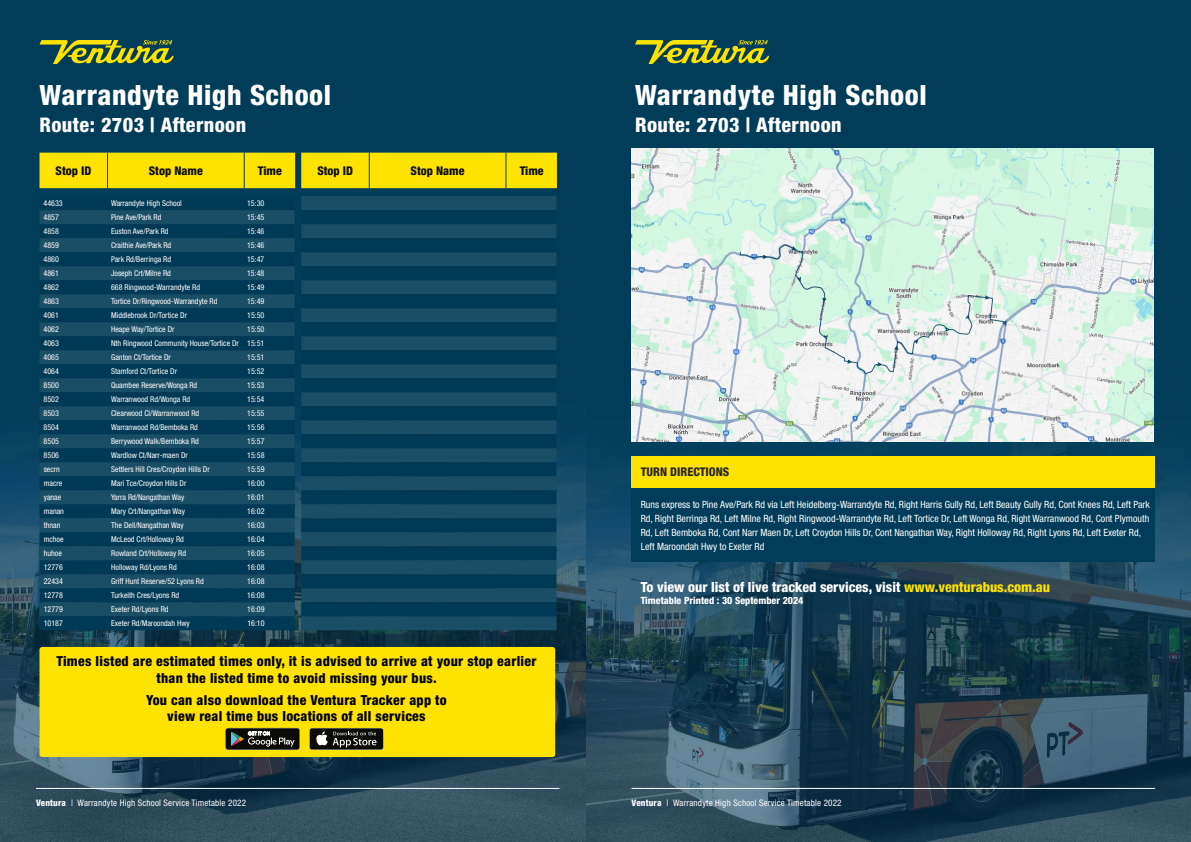
<style>
.page{position:relative;width:1191px;height:842px;background:#fff}
.page>*{position:absolute;margin:0;border:0;box-sizing:border-box;transform-origin:0 0}
.t1{font:800 condensed 28px "Helvetica Neue LT Std";letter-spacing:.02em;color:#fff}
.t2{font:800 condensed 20.2px "Helvetica Neue LT Std";letter-spacing:.02em;color:#fff}
.t3{font:800 condensed 14px "Helvetica Neue LT Std";color:#fff}
.t4{font:800 condensed 13.8px/16.6px "Helvetica Neue LT Std";letter-spacing:.02em;color:#000;text-align:center}
.t5{font:800 condensed 12px "Helvetica Neue LT Std";color:#0d0d0d}
.t6{font:800 condensed 12px "Helvetica Neue LT Std";color:#292829}
.t7{font:condensed 10px/14px "Helvetica Neue LT Std";color:#fff}
.t8{font:800 condensed 10px "Helvetica Neue LT Std";color:#fff}
.t9{font:condensed 9px "Helvetica Neue LT Std";letter-spacing:.02em;color:#fff}
.t10{font:condensed 8px "Helvetica Neue LT Std";color:#fff}
.s1{font-weight:800}
.s2{color:#fee200}
</style>
<div class="page">
<img style="left:0;top:0;width:587px;height:842px">
<hr style="left:36px;top:788px;width:523px;height:1px;background:#fff">
<svg style="left:40px;top:40px;width:134px;height:24px;background:#6f8531"></svg>
<div style="left:40px;top:153px;width:517px;height:35px;background:#fee200"></div>
<hr style="left:369px;top:153px;width:1px;height:35px;background:#013d5b">
<hr style="left:505px;top:153px;width:1px;height:35px;background:#013d5b">
<hr style="left:557px;top:153px;width:1px;height:35px;background:#013d5b">
<svg style="left:40px;top:196px;width:255px;height:42px;background:#083f5a"></svg>
<div style="left:40px;top:238px;width:255px;height:378px;background:#1a4d66"></div>
<svg style="left:40px;top:252px;width:255px;height:322px;background:#0c425c"></svg>
<div style="left:40px;top:588px;width:255px;height:14px;background:#003955"></div>
<div style="left:40px;top:616px;width:255px;height:14px;background:#003955"></div>
<div style="left:301px;top:196px;width:255px;height:434px;background:#1a4d66"></div>
<svg style="left:301px;top:210px;width:255px;height:56px;background:#0c425d"></svg>
<svg style="left:301px;top:266px;width:255px;height:322px;background:#0c425c"></svg>
<div style="left:301px;top:602px;width:255px;height:14px;background:#003955"></div>
<div style="left:39px;top:647px;width:516px;height:110px;background:#fee200;border-radius:3px"></div>
<svg style="left:225px;top:728px;width:75px;height:22px;background:#383a36"></svg>
<div style="left:309px;top:728px;width:74px;height:22px;background:#363735;border-radius:3px"></div>
<div style="left:310px;top:728px;width:73px;height:21px;background:#0a0b09;border-radius:2px"></div>
<svg style="left:316px;top:731px;width:60px;height:16px"></svg>
<img style="left:587px;top:0;width:604px;height:842px">
<hr style="left:631px;top:788px;width:524px;height:1px;background:#fff">
<div style="left:631px;top:456px;width:523px;height:32px;background:#fee200"></div>
<div style="left:631px;top:488px;width:523px;height:74px;background:#013d5b"></div>
<svg style="left:635px;top:40px;width:134px;height:24px;background:#6f8531"></svg>
<img style="left:632px;top:149px;width:521px;height:293px">
<h1 class="t1" style="left:40px;top:77px;width:293px">Warrandyte High School</h1>
<h2 class="t2" style="left:40px;top:112px;width:208px">Route: 2703 | Afternoon</h2>
<h3 class="t5" style="left:56px;top:163px;width:37px">Stop ID</h3>
<h3 class="t5" style="left:149px;top:163px;width:56px">Stop Name</h3>
<h3 class="t5" style="left:258px;top:163px;width:25px">Time</h3>
<h3 class="t5" style="left:317px;top:163px;width:37px">Stop ID</h3>
<h3 class="t5" style="left:410px;top:163px;width:56px">Stop Name</h3>
<h3 class="t5" style="left:520px;top:163px;width:25px">Time</h3>
<p class="t10" style="left:44px;top:199px;width:21px">44633</p>
<p class="t10" style="left:111px;top:199px;width:72px">Warrandyte High School</p>
<p class="t10" style="left:247px;top:199px;width:19px">15:30</p>
<p class="t10" style="left:44px;top:213px;width:17px">4857</p>
<p class="t10" style="left:111px;top:213px;width:52px">Pine Ave/Park Rd</p>
<p class="t10" style="left:247px;top:213px;width:19px">15:45</p>
<p class="t10" style="left:44px;top:227px;width:17px">4858</p>
<p class="t10" style="left:111px;top:227px;width:59px">Euston Ave/Park Rd</p>
<p class="t10" style="left:247px;top:227px;width:19px">15:46</p>
<p class="t10" style="left:44px;top:241px;width:17px">4859</p>
<p class="t10" style="left:111px;top:241px;width:62px">Craithie Ave/Park Rd</p>
<p class="t10" style="left:247px;top:241px;width:19px">15:46</p>
<p class="t10" style="left:44px;top:255px;width:17px">4860</p>
<p class="t10" style="left:111px;top:255px;width:61px">Park Rd/Berringa Rd</p>
<p class="t10" style="left:247px;top:255px;width:19px">15:47</p>
<p class="t10" style="left:44px;top:269px;width:17px">4861</p>
<p class="t10" style="left:111px;top:269px;width:61px">Joseph Crt/Milne Rd</p>
<p class="t10" style="left:247px;top:269px;width:19px">15:48</p>
<p class="t10" style="left:44px;top:283px;width:17px">4862</p>
<p class="t10" style="left:111px;top:283px;width:91px">668 Ringwood-Warrandyte Rd</p>
<p class="t10" style="left:247px;top:283px;width:19px">15:49</p>
<p class="t10" style="left:44px;top:297px;width:17px">4863</p>
<p class="t10" style="left:111px;top:297px;width:108px">Tortice Dr/Ringwood-Warrandyte Rd</p>
<p class="t10" style="left:247px;top:297px;width:19px">15:49</p>
<p class="t10" style="left:44px;top:311px;width:17px">4061</p>
<p class="t10" style="left:111px;top:311px;width:77px">Middlebrook Dr/Tortice Dr</p>
<p class="t10" style="left:247px;top:311px;width:19px">15:50</p>
<p class="t10" style="left:44px;top:325px;width:17px">4062</p>
<p class="t10" style="left:111px;top:325px;width:65px">Heape Way/Tortice Dr</p>
<p class="t10" style="left:247px;top:325px;width:19px">15:50</p>
<p class="t10" style="left:44px;top:339px;width:17px">4063</p>
<p class="t10" style="left:111px;top:339px;width:155px">Nth Ringwood Community House/Tortice Dr 15:51</p>
<p class="t10" style="left:44px;top:353px;width:17px">4065</p>
<p class="t10" style="left:111px;top:353px;width:61px">Ganton Ct/Tortice Dr</p>
<p class="t10" style="left:247px;top:353px;width:19px">15:51</p>
<p class="t10" style="left:44px;top:367px;width:17px">4064</p>
<p class="t10" style="left:111px;top:367px;width:67px">Stamford Ct/Tortice Dr</p>
<p class="t10" style="left:247px;top:367px;width:19px">15:52</p>
<p class="t10" style="left:44px;top:381px;width:17px">8500</p>
<p class="t10" style="left:111px;top:381px;width:88px">Quambee Reserve/Wonga Rd</p>
<p class="t10" style="left:247px;top:381px;width:19px">15:53</p>
<p class="t10" style="left:44px;top:395px;width:17px">8502</p>
<p class="t10" style="left:111px;top:395px;width:81px">Warranwood Rd/Wonga Rd</p>
<p class="t10" style="left:247px;top:395px;width:19px">15:54</p>
<p class="t10" style="left:44px;top:409px;width:17px">8503</p>
<p class="t10" style="left:111px;top:409px;width:90px">Clearwood Cl/Warranwood Rd</p>
<p class="t10" style="left:247px;top:409px;width:19px">15:55</p>
<p class="t10" style="left:44px;top:423px;width:17px">8504</p>
<p class="t10" style="left:111px;top:423px;width:88px">Warranwood Rd/Bemboka Rd</p>
<p class="t10" style="left:247px;top:423px;width:19px">15:56</p>
<p class="t10" style="left:44px;top:437px;width:17px">8505</p>
<p class="t10" style="left:111px;top:437px;width:89px">Berrywood Walk/Bemboka Rd</p>
<p class="t10" style="left:247px;top:437px;width:19px">15:57</p>
<p class="t10" style="left:44px;top:451px;width:17px">8506</p>
<p class="t10" style="left:111px;top:451px;width:78px">Wardlow Ct/Narr-maen Dr</p>
<p class="t10" style="left:247px;top:451px;width:19px">15:58</p>
<p class="t10" style="left:44px;top:465px;width:18px">secrn</p>
<p class="t10" style="left:111px;top:465px;width:100px">Settlers Hill Cres/Croydon Hills Dr</p>
<p class="t10" style="left:247px;top:465px;width:19px">15:59</p>
<p class="t10" style="left:44px;top:479px;width:20px">macre</p>
<p class="t10" style="left:111px;top:479px;width:77px">Mari Tce/Croydon Hills Dr</p>
<p class="t10" style="left:247px;top:479px;width:19px">16:00</p>
<p class="t10" style="left:44px;top:493px;width:19px">yanae</p>
<p class="t10" style="left:111px;top:493px;width:75px">Yarra Rd/Nangathan Way</p>
<p class="t10" style="left:247px;top:493px;width:19px">16:01</p>
<p class="t10" style="left:44px;top:507px;width:22px">manan</p>
<p class="t10" style="left:111px;top:507px;width:75px">Mary Crt/Nangathan Way</p>
<p class="t10" style="left:247px;top:507px;width:19px">16:02</p>
<p class="t10" style="left:44px;top:521px;width:18px">thnan</p>
<p class="t10" style="left:111px;top:521px;width:74px">The Dell/Nangathan Way</p>
<p class="t10" style="left:247px;top:521px;width:19px">16:03</p>
<p class="t10" style="left:44px;top:535px;width:21px">mchoe</p>
<p class="t10" style="left:111px;top:535px;width:74px">McLeod Crt/Holloway Rd</p>
<p class="t10" style="left:247px;top:535px;width:19px">16:04</p>
<p class="t10" style="left:44px;top:549px;width:20px">huhoe</p>
<p class="t10" style="left:111px;top:549px;width:76px">Rowland Crt/Holloway Rd</p>
<p class="t10" style="left:247px;top:549px;width:19px">16:05</p>
<p class="t10" style="left:44px;top:563px;width:21px">12776</p>
<p class="t10" style="left:111px;top:563px;width:67px">Holloway Rd/Lyons Rd</p>
<p class="t10" style="left:247px;top:563px;width:19px">16:08</p>
<p class="t10" style="left:44px;top:577px;width:21px">22434</p>
<p class="t10" style="left:111px;top:577px;width:94px">Griff Hunt Reserve/52 Lyons Rd</p>
<p class="t10" style="left:247px;top:577px;width:19px">16:08</p>
<p class="t10" style="left:44px;top:591px;width:21px">12778</p>
<p class="t10" style="left:111px;top:591px;width:69px">Turkeith Cres/Lyons Rd</p>
<p class="t10" style="left:247px;top:591px;width:19px">16:08</p>
<p class="t10" style="left:44px;top:605px;width:21px">12779</p>
<p class="t10" style="left:111px;top:605px;width:59px">Exeter Rd/Lyons Rd</p>
<p class="t10" style="left:247px;top:605px;width:19px">16:09</p>
<p class="t10" style="left:44px;top:619px;width:21px">10187</p>
<p class="t10" style="left:111px;top:619px;width:80px">Exeter Rd/Maroondah Hwy</p>
<p class="t10" style="left:247px;top:619px;width:19px">16:10</p>
<h3 class="t4" style="left:56px;top:653px;width:481px">Times listed are estimated times only, it is advised to arrive at your stop earlier than the listed time to avoid missing your bus.</h3>
<h3 class="t4" style="left:146px;top:691px;width:302px">You can also download the Ventura Tracker app to view real time bus locations of all services</h3>
<p class="t9" style="left:36px;top:798px;width:211px"><span class="s1">Ventura</span> | Warrandyte High School Service Timetable 2022</p>
<h1 class="t1" style="left:635px;top:77px;width:293px">Warrandyte High School</h1>
<h2 class="t2" style="left:635px;top:112px;width:208px">Route: 2703 | Afternoon</h2>
<h3 class="t6" style="left:640px;top:465px;width:90px">TURN DIRECTIONS</h3>
<p class="t7" style="left:640px;top:497px;width:511px">Runs express to Pine Ave/Park Rd via Left Heidelberg-Warrandyte Rd, Right Harris Gully Rd, Left Beauty Gully Rd, Cont Knees Rd, Left Park Rd, Right Berringa Rd, Left Milne Rd, Right Ringwood-Warrandyte Rd, Left Tortice Dr, Left Wonga Rd, Right Warranwood Rd, Cont Plymouth Rd, Left Bemboka Rd, Cont Narr Maen Dr, Left Croydon Hills Dr, Cont Nangathan Way, Right Holloway Rd, Right Lyons Rd, Left Exeter Rd, Left Maroondah Hwy to Exeter Rd</p>
<h3 class="t3" style="left:640px;top:579px;width:411px">To view our list of live tracked services, visit <span class="s2">www.venturabus.com.au</span></h3>
<p class="t8" style="left:640px;top:595px;width:164px">Timetable Printed : 30 September 2024</p>
<p class="t9" style="left:631px;top:798px;width:211px"><span class="s1">Ventura</span> | Warrandyte High School Service Timetable 2022</p>
</div>
